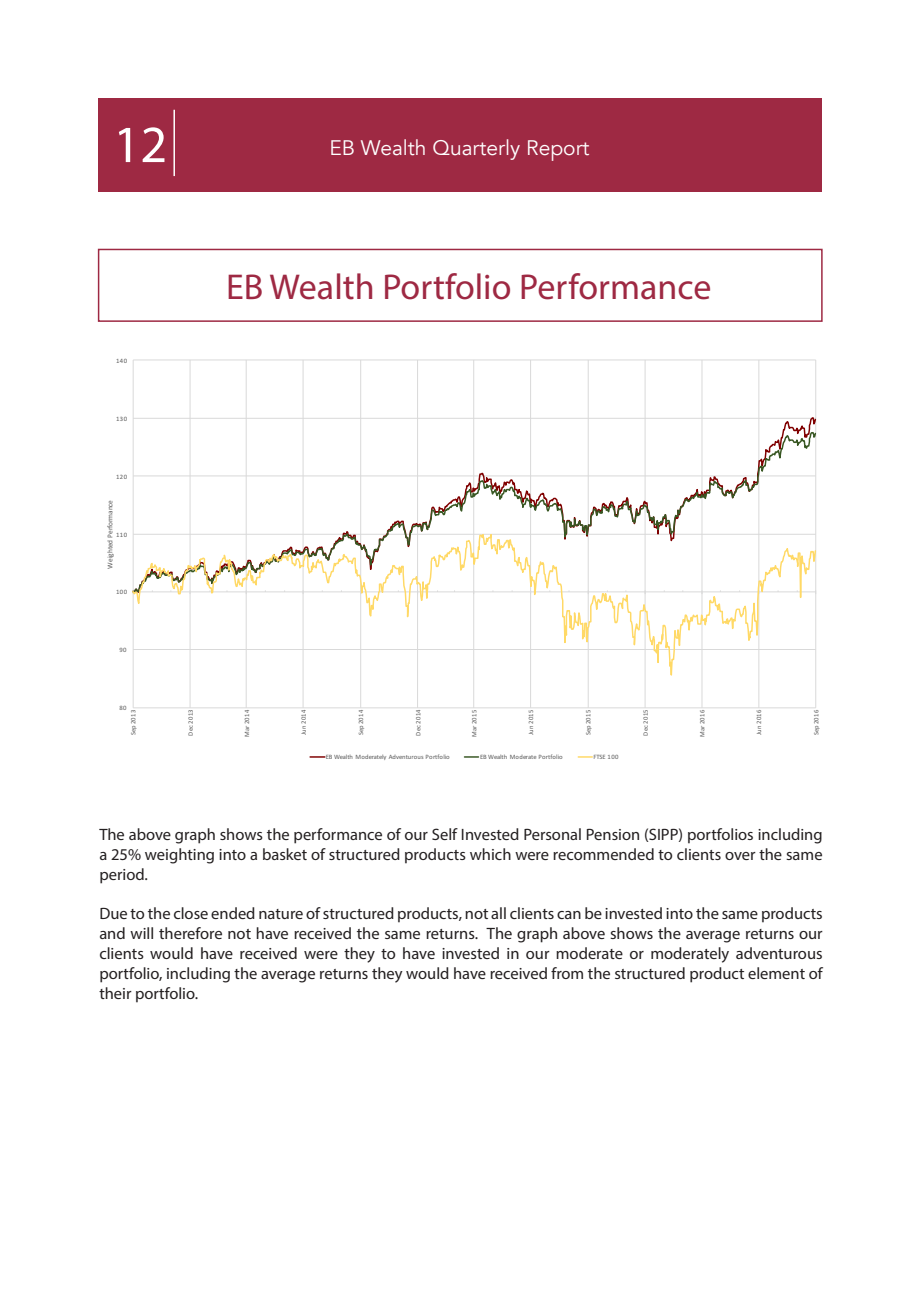
<style>
.page{position:relative;width:919px;height:1289px;background:#fff}
.page>*{position:absolute;margin:0;border:0;box-sizing:border-box;transform-origin:0 0}
.t1{font:52.5px "Myriad Pro";color:#fff}
.t2{font:36px "Myriad Pro";color:#9e2943}
.t3{font:21px "Avenir";color:#fff}
.t4{font:16.5px/19.8px "Myriad Pro";color:#231f20;text-align:justify}
.t5{font:7.35px "Calibri";letter-spacing:-.015em;color:#595959}
.t6{font:6.6px "Calibri";letter-spacing:.03em;color:#595959}
.t7{font:6.6px "Calibri";color:#595959}
</style>
<div class="page">
<div style="left:98px;top:98px;width:723px;height:93px;background:#9e2943"></div>
<hr style="left:173px;top:110px;width:2px;height:66px;background:#fff">
<div style="left:98px;top:249px;width:724px;height:73px;border:2px solid #9e2943"></div>
<svg style="left:132px;top:359px;width:685px;height:399px"></svg>
<h1 class="t1" style="left:113px;top:112px;width:55px">12</h1>
<p class="t3" style="left:329px;top:135px;width:262px">EB Wealth Quarterly Report</p>
<p class="t6" style="left:116px;top:356px;width:12px">140</p>
<p class="t6" style="left:116px;top:414px;width:12px">130</p>
<p class="t6" style="left:116px;top:472px;width:12px">120</p>
<p class="t5" style="left:105px;top:568px;width:70px;rotate:-90deg">Weighted Performance</p>
<p class="t6" style="left:116px;top:529px;width:12px">110</p>
<p class="t6" style="left:116px;top:587px;width:12px">100</p>
<p class="t6" style="left:119px;top:645px;width:9px">90</p>
<p class="t2" style="left:226px;top:264px;width:487px">EB Wealth Portfolio Performance</p>
<p class="t6" style="left:119px;top:703px;width:9px">80</p>
<p class="t6" style="left:129px;top:735px;width:27px;rotate:-90deg">Sep 2013</p>
<p class="t6" style="left:186px;top:735px;width:28px;rotate:-90deg">Dec 2013</p>
<p class="t6" style="left:242px;top:736px;width:28px;rotate:-90deg">Mar 2014</p>
<p class="t6" style="left:299px;top:735px;width:27px;rotate:-90deg">Jun 2014</p>
<p class="t6" style="left:356px;top:735px;width:27px;rotate:-90deg">Sep 2014</p>
<p class="t6" style="left:413px;top:735px;width:28px;rotate:-90deg">Dec 2014</p>
<p class="t6" style="left:469px;top:736px;width:28px;rotate:-90deg">Mar 2015</p>
<p class="t6" style="left:526px;top:735px;width:27px;rotate:-90deg">Jun 2015</p>
<p class="t6" style="left:583px;top:735px;width:27px;rotate:-90deg">Sep 2015</p>
<p class="t6" style="left:641px;top:735px;width:28px;rotate:-90deg">Dec 2015</p>
<p class="t6" style="left:697px;top:736px;width:28px;rotate:-90deg">Mar 2016</p>
<p class="t6" style="left:754px;top:735px;width:27px;rotate:-90deg">Jun 2016</p>
<p class="t6" style="left:811px;top:735px;width:27px;rotate:-90deg">Sep 2016</p>
<p class="t7" style="left:326px;top:752px;width:125px">EB Wealth Moderately Adventurous Portfolio</p>
<p class="t7" style="left:480px;top:752px;width:84px">EB Wealth Moderate Portfolio</p>
<p class="t6" style="left:593px;top:752px;width:26px">FTSE 100</p>
<p class="t4" style="left:99px;top:824px;width:724px">The above graph shows the performance of our Self Invested Personal Pension (SIPP) portfolios including a 25% weighting into a basket of structured products which were recommended to clients over the same period.</p>
<p class="t4" style="left:99px;top:903px;width:724px">Due to the close ended nature of structured products, not all clients can be invested into the same products and will therefore not have received the same returns. The graph above shows the average returns our clients would have received were they to have invested in our moderate or moderately adventurous portfolio, including the average returns they would have received from the structured product element of their portfolio.</p>
</div>
